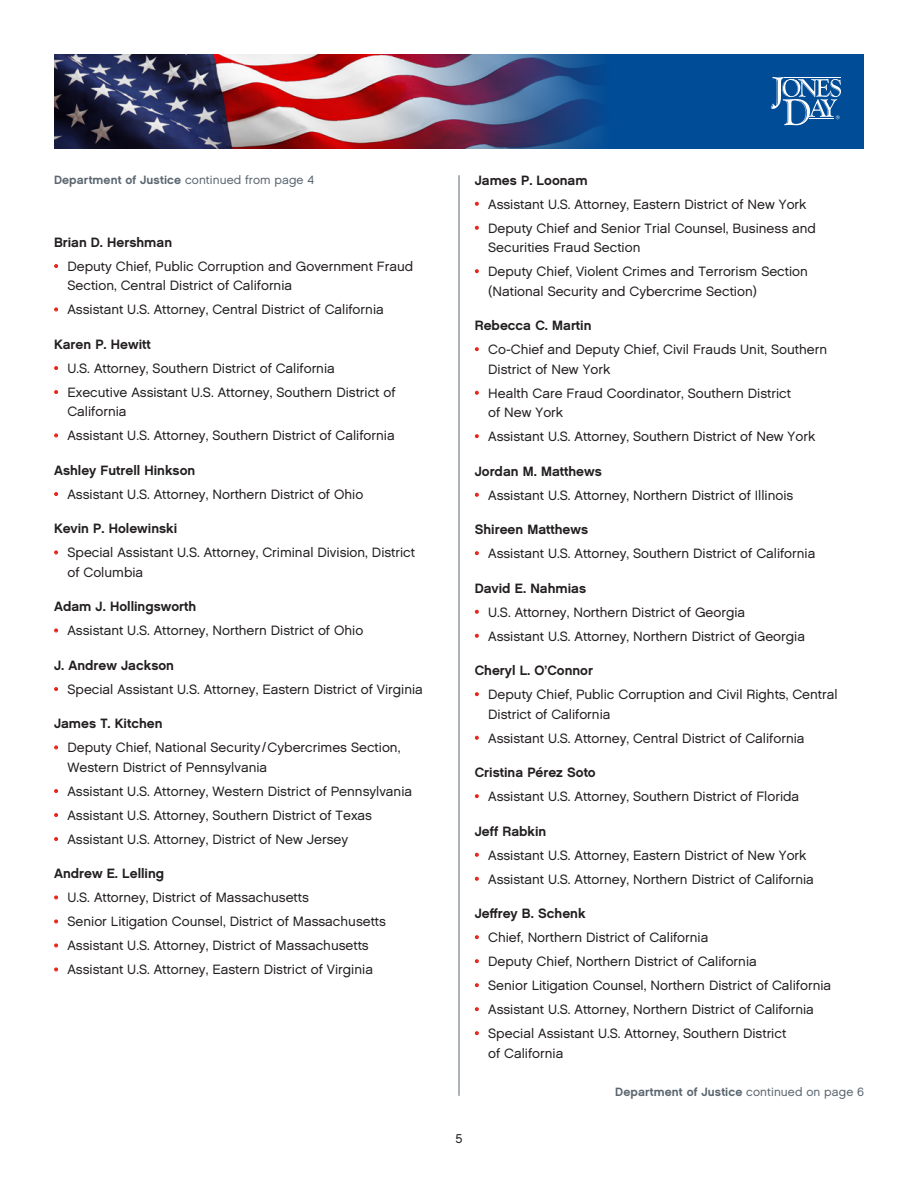
<style>
.page{position:relative;width:918px;height:1188px;background:#fff}
.page>*{position:absolute;margin:0;border:0;box-sizing:border-box;transform-origin:0 0}
.t1{font:13.5px/19.5px "Chalet London Nineteen Sixty";color:#231f20}
.Lawyer_Name{font:13.5px "Chalet New York Nineteen Sixty";color:#231f20}
.t2{font:12.75px "Chalet London Nineteen Sixty";color:#231f20}
.Jumpline{font:12px "Chalet New York Nineteen Sixty";letter-spacing:.01em;color:#5a6670}
.s1{font-family:"Chalet London Nineteen Sixty"}
.s2{color:#e72419}
</style>
<div class="page">
<div style="left:54px;top:54px;width:810px;height:94px;background:#004c97"></div>
<img style="left:54px;top:54px;width:546px;height:94px">
<svg style="left:771px;top:77px;width:70px;height:48px"></svg>
<hr style="left:459px;top:175px;width:1px;height:921px;background:#5a6670">
<p class="Jumpline" style="left:54px;top:172px;width:262px">Department of Justice <span class="s1">continued from page 4</span></p>
<p class="Lawyer_Name" style="left:54px;top:234px;width:120px">Brian D. Hershman</p>
<p class="t1" style="left:68px;top:256px;width:347px;text-indent:-14px"><span class="s2">•</span> Deputy Chief, Public Corruption and Government Fraud<br>Section, Central District of California</p>
<p class="t1" style="left:54px;top:300px;width:331px"><span class="s2">•</span> Assistant U.S. Attorney, Central District of California</p>
<p class="Lawyer_Name" style="left:54px;top:336px;width:98px">Karen P. Hewitt</p>
<p class="t1" style="left:54px;top:358px;width:282px"><span class="s2">•</span> U.S. Attorney, Southern District of California</p>
<p class="t1" style="left:68px;top:382px;width:330px;text-indent:-14px"><span class="s2">•</span> Executive Assistant U.S. Attorney, Southern District of<br>California</p>
<p class="t1" style="left:54px;top:426px;width:342px"><span class="s2">•</span> Assistant U.S. Attorney, Southern District of California</p>
<p class="Lawyer_Name" style="left:54px;top:462px;width:143px">Ashley Futrell Hinkson</p>
<p class="t1" style="left:54px;top:484px;width:311px"><span class="s2">•</span> Assistant U.S. Attorney, Northern District of Ohio</p>
<p class="Lawyer_Name" style="left:54px;top:520px;width:125px">Kevin P. Holewinski</p>
<p class="t1" style="left:68px;top:543px;width:349px;text-indent:-14px"><span class="s2">•</span> Special Assistant U.S. Attorney, Criminal Division, District of Columbia</p>
<p class="Lawyer_Name" style="left:54px;top:598px;width:144px">Adam J. Hollingsworth</p>
<p class="t1" style="left:54px;top:621px;width:311px"><span class="s2">•</span> Assistant U.S. Attorney, Northern District of Ohio</p>
<p class="Lawyer_Name" style="left:54px;top:657px;width:122px">J. Andrew Jackson</p>
<p class="t1" style="left:54px;top:679px;width:370px"><span class="s2">•</span> Special Assistant U.S. Attorney, Eastern District of Virginia</p>
<p class="Lawyer_Name" style="left:54px;top:715px;width:110px">James T. Kitchen</p>
<p class="t1" style="left:68px;top:738px;width:334px;text-indent:-14px"><span class="s2">•</span> Deputy Chief, National Security /Cybercrimes Section,<br>Western District of Pennsylvania</p>
<p class="t1" style="left:54px;top:781px;width:360px"><span class="s2">•</span> Assistant U.S. Attorney, Western District of Pennsylvania</p>
<p class="t1" style="left:54px;top:805px;width:319px"><span class="s2">•</span> Assistant U.S. Attorney, Southern District of Texas</p>
<p class="t1" style="left:54px;top:829px;width:296px"><span class="s2">•</span> Assistant U.S. Attorney, District of New Jersey</p>
<p class="Lawyer_Name" style="left:54px;top:865px;width:112px">Andrew E. Lelling</p>
<p class="t1" style="left:54px;top:888px;width:256px"><span class="s2">•</span> U.S. Attorney, District of Massachusetts</p>
<p class="t1" style="left:54px;top:912px;width:333px"><span class="s2">•</span> Senior Litigation Counsel, District of Massachusetts</p>
<p class="t1" style="left:54px;top:936px;width:316px"><span class="s2">•</span> Assistant U.S. Attorney, District of Massachusetts</p>
<p class="t1" style="left:54px;top:960px;width:320px"><span class="s2">•</span> Assistant U.S. Attorney, Eastern District of Virginia</p>
<p class="Lawyer_Name" style="left:475px;top:171px;width:114px">James P. Loonam</p>
<p class="t1" style="left:475px;top:194px;width:333px"><span class="s2">•</span> Assistant U.S. Attorney, Eastern District of New York</p>
<p class="t1" style="left:488px;top:218px;width:329px;text-indent:-14px"><span class="s2">•</span> Deputy Chief and Senior Trial Counsel, Business and<br>Securities Fraud Section</p>
<p class="t1" style="left:488px;top:262px;width:321px;text-indent:-14px"><span class="s2">•</span> Deputy Chief, Violent Crimes and Terrorism Section (National Security and Cybercrime Section)</p>
<p class="Lawyer_Name" style="left:475px;top:317px;width:118px">Rebecca C. Martin</p>
<p class="t1" style="left:488px;top:340px;width:340px;text-indent:-14px"><span class="s2">•</span> Co-Chief and Deputy Chief, Civil Frauds Unit, Southern<br>District of New York</p>
<p class="t1" style="left:488px;top:383px;width:304px;text-indent:-14px"><span class="s2">•</span> Health Care Fraud Coordinator, Southern District of New York</p>
<p class="t1" style="left:475px;top:427px;width:342px"><span class="s2">•</span> Assistant U.S. Attorney, Southern District of New York</p>
<p class="Lawyer_Name" style="left:475px;top:462px;width:129px">Jordan M. Matthews</p>
<p class="t1" style="left:475px;top:485px;width:320px"><span class="s2">•</span> Assistant U.S. Attorney, Northern District of Illinois</p>
<p class="Lawyer_Name" style="left:475px;top:521px;width:115px">Shireen Matthews</p>
<p class="t1" style="left:475px;top:544px;width:342px"><span class="s2">•</span> Assistant U.S. Attorney, Southern District of California</p>
<p class="Lawyer_Name" style="left:475px;top:579px;width:113px">David E. Nahmias</p>
<p class="t1" style="left:475px;top:602px;width:272px"><span class="s2">•</span> U.S. Attorney, Northern District of Georgia</p>
<p class="t1" style="left:475px;top:626px;width:332px"><span class="s2">•</span> Assistant U.S. Attorney, Northern District of Georgia</p>
<p class="Lawyer_Name" style="left:475px;top:662px;width:120px">Cheryl L. O’Connor</p>
<p class="t1" style="left:488px;top:685px;width:351px;text-indent:-14px"><span class="s2">•</span> Deputy Chief, Public Corruption and Civil Rights, Central<br>District of California</p>
<p class="t1" style="left:475px;top:728px;width:331px"><span class="s2">•</span> Assistant U.S. Attorney, Central District of California</p>
<p class="Lawyer_Name" style="left:475px;top:764px;width:123px">Cristina Pérez Soto</p>
<p class="t1" style="left:475px;top:787px;width:326px"><span class="s2">•</span> Assistant U.S. Attorney, Southern District of Florida</p>
<p class="Lawyer_Name" style="left:475px;top:822px;width:73px">Jeff Rabkin</p>
<p class="t1" style="left:475px;top:845px;width:333px"><span class="s2">•</span> Assistant U.S. Attorney, Eastern District of New York</p>
<p class="t1" style="left:475px;top:869px;width:341px"><span class="s2">•</span> Assistant U.S. Attorney, Northern District of California</p>
<p class="Lawyer_Name" style="left:475px;top:905px;width:112px">Jeffrey B. Schenk</p>
<p class="t1" style="left:475px;top:928px;width:235px"><span class="s2">•</span> Chief, Northern District of California</p>
<p class="t1" style="left:475px;top:952px;width:284px"><span class="s2">•</span> Deputy Chief, Northern District of California</p>
<p class="t1" style="left:475px;top:976px;width:358px"><span class="s2">•</span> Senior Litigation Counsel, Northern District of California</p>
<p class="t1" style="left:475px;top:1000px;width:341px"><span class="s2">•</span> Assistant U.S. Attorney, Northern District of California</p>
<p class="t1" style="left:488px;top:1024px;width:300px;text-indent:-14px"><span class="s2">•</span> Special Assistant U.S. Attorney, Southern District of California</p>
<p class="Jumpline" style="left:615px;top:1084px;width:250px">Department of Justice <span class="s1">continued on page 6</span></p>
<p class="t2" style="left:456px;top:1131px;width:8px">5</p>
</div>
